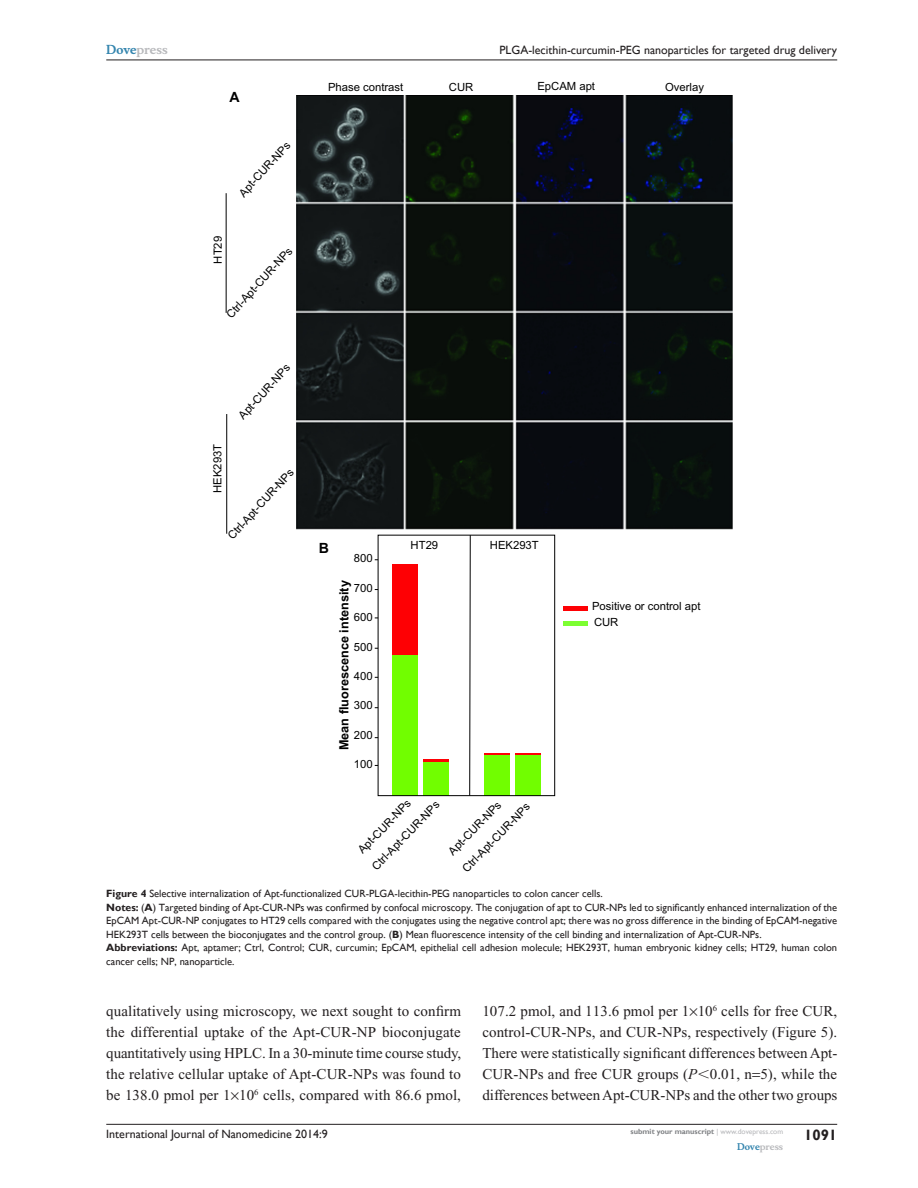
<style>
.page{position:relative;width:918px;height:1188px;background:#fff}
.page>*{position:absolute;margin:0;border:0;box-sizing:border-box;transform-origin:0 0}
.Tx{font:15px/21px "Times New Roman";letter-spacing:.005em;color:#231f20;text-align:justify}
.t1{font:700 15px "Gill Sans";color:#231f20}
.t2{font:700 14.1px "Arial";color:#000}
.t3{font:700 12.75px "Arial";color:#000}
.t4{font:12px "Gill Sans";color:#231f20}
.t5{font:700 12px "Musee";color:#b8b9bc}
.t6{font:11.25px/16.6px "Arial";color:#000}
.FC{font:10.5px/13.5px "Gill Sans";color:#231f20;text-align:justify}
.t7{font:700 9px "Musee";color:#b8b9bc}
.t8{font:700 7.5px "Gill Sans";color:#808285}
.s1{color:#3485ae}
.s2{font-weight:700}
.s3{font-style:italic}
.s4{font-family:"Mathematical Pi One"}
.s5{font-weight:400;color:#b8b9bc}
</style>
<div class="page">
<hr style="left:106px;top:1124px;width:731px;height:1px;background:#231f20">
<hr style="left:106px;top:60px;width:731px;height:1px;background:#231f20">
<hr style="left:226px;top:193px;width:1px;height:120px;background:#000">
<hr style="left:226px;top:414px;width:1px;height:120px;background:#000">
<svg style="left:469px;top:534px;width:2px;height:260px"></svg>
<svg style="left:484px;top:754px;width:56px;height:1px"></svg>
<hr style="left:423px;top:760px;width:26px;height:2px;background:#fe0004">
<div style="left:393px;top:564px;width:25px;height:91px;background:#fe0004"></div>
<div style="left:393px;top:655px;width:25px;height:141px;background:#71fe00"></div>
<div style="left:423px;top:762px;width:26px;height:34px;background:#71fe00"></div>
<div style="left:484px;top:755px;width:26px;height:41px;background:#71fe00"></div>
<div style="left:515px;top:755px;width:25px;height:41px;background:#71fe00"></div>
<div style="left:378px;top:535px;width:177px;height:261px;border:1px solid #000"></div>
<hr style="left:563px;top:607px;width:24px;height:4px;background:#fe0004">
<hr style="left:563px;top:622px;width:24px;height:4px;background:#7cfe31">
<img style="left:297px;top:95px;width:435px;height:434px">
<p class="t5" style="left:106px;top:43px;width:63px"><span class="s1">Dove</span>press</p>
<p class="t2" style="left:230px;top:88px;width:12px">A</p>
<p class="t6" style="left:235px;top:190px;width:72px;rotate:-48deg">Apt-CUR-NPs</p>
<p class="t6" style="left:210px;top:264px;width:29px;rotate:-90deg">HT29</p>
<p class="t6" style="left:223px;top:311px;width:93px;rotate:-48deg">Ctrl-Apt-CUR-NPs</p>
<p class="t6" style="left:235px;top:412px;width:72px;rotate:-48deg">Apt-CUR-NPs</p>
<p class="t6" style="left:209px;top:493px;width:50px;rotate:-90deg">HEK293T</p>
<p class="t6" style="left:224px;top:533px;width:93px;rotate:-48deg">Ctrl-Apt-CUR-NPs</p>
<p class="t6" style="left:328px;top:79px;width:77px">Phase contrast</p>
<p class="t4" style="left:499px;top:43px;width:15px">PLGA</p>
<p class="t4" style="left:528px;top:43px;width:310px">-lecithin-curcumin-PEG nanoparticles for targeted drug delivery</p>
<p class="t6" style="left:449px;top:79px;width:26px">CUR</p>
<p class="t6" style="left:537px;top:78px;width:59px">EpCAM apt</p>
<p class="t6" style="left:665px;top:79px;width:40px">Overlay</p>
<p class="t2" style="left:319px;top:540px;width:12px">B</p>
<p class="t6" style="left:411px;top:537px;width:29px">HT29</p>
<p class="t6" style="left:354px;top:550px;width:20px">800</p>
<p class="t6" style="left:354px;top:580px;width:20px">700</p>
<p class="t6" style="left:354px;top:608px;width:20px">600</p>
<p class="t6" style="left:354px;top:639px;width:20px">500</p>
<p class="t6" style="left:354px;top:668px;width:20px">400</p>
<p class="t3" style="left:337px;top:750px;width:171px;rotate:-90deg">Mean fluorescence intensity</p>
<p class="t6" style="left:354px;top:697px;width:20px">300</p>
<p class="t6" style="left:354px;top:727px;width:20px">200</p>
<p class="t6" style="left:354px;top:756px;width:20px">100</p>
<p class="t6" style="left:490px;top:537px;width:50px">HEK293T</p>
<p class="t6" style="left:592px;top:598px;width:110px">Positive or control apt<br>CUR</p>
<p class="t6" style="left:351px;top:846px;width:93px;line-height:21.5px;rotate:-46deg">Apt-CUR-NPs<br>Ctrl-Apt-CUR-NPs</p>
<p class="t6" style="left:459px;top:865px;width:93px;rotate:-46deg">Ctrl-Apt-CUR-NPs</p>
<p class="t6" style="left:445px;top:847px;width:72px;rotate:-46deg">Apt-CUR-NPs</p>
<p class="FC" style="left:106px;top:887px;width:276px"><span class="s2">Figure 4</span> Selective internalization of Apt-functionalized CUR-PLGA</p>
<p class="FC" style="left:394px;top:887px;width:210px">-lecithin-PEG nanoparticles to colon cancer cells.</p>
<p class="FC" style="left:106px;top:901px;width:732px"><span class="s2">Notes:</span> (<span class="s2">A</span>) Targeted binding of Apt-CUR-NPs was confirmed by confocal microscopy. The conjugation of apt to CUR-NPs led to significantly enhanced internalization of the EpCAM Apt-CUR-NP conjugates to HT29 cells compared with the conjugates using the negative control apt; there was no gross difference in the binding of EpCAM-negative HEK293T cells between the bioconjugates and the control group. (<span class="s2">B</span>) Mean fluorescence intensity of the cell binding and internalization of Apt-CUR-NPs.</p>
<p class="FC" style="left:106px;top:941px;width:732px"><span class="s2">Abbreviations:</span> Apt, aptamer; Ctrl, Control; CUR, curcumin; EpCAM, epithelial cell adhesion molecule; HEK293T, human embryonic kidney cells; HT29, human colon cancer cells; NP, nanoparticle.</p>
<p class="Tx" style="left:106px;top:1001px;width:356px">qualitatively using microscopy, we next sought to confirm the differential uptake of the Apt-CUR-NP bioconjugate quantitatively using HPLC. In a 30-minute time course study, the relative cellular uptake of Apt-CUR-NPs was found to be 138.0 pmol per 1 10<sup>6</sup> cells, compared with 86.6 pmol,</p>
<p class="Tx" style="left:482px;top:1001px;width:357px">107.2 pmol, and 113.6 pmol per 1 10<sup>6</sup> cells for free CUR, control-CUR-NPs, and CUR-NPs, respectively (Figure 5).<br>There were statistically significant differences between Apt-CUR-NPs and free CUR groups (<span class="s3">P</span><span class="s4">,</span>0.01, n 5), while the differences between Apt-CUR-NPs and the other two groups</p>
<p class="t4" style="left:106px;top:1127px;width:223px">International Journal of Nanomedicine 2014:9</p>
<p class="t8" style="left:631px;top:1127px;width:154px">submit your manuscript <span class="s5">| www.dovepress.com</span></p>
<p class="t7" style="left:737px;top:1141px;width:48px"><span class="s1">Dove</span>press</p>
<h1 class="t1" style="left:804px;top:1126px;width:35px">1091</h1>
</div>
